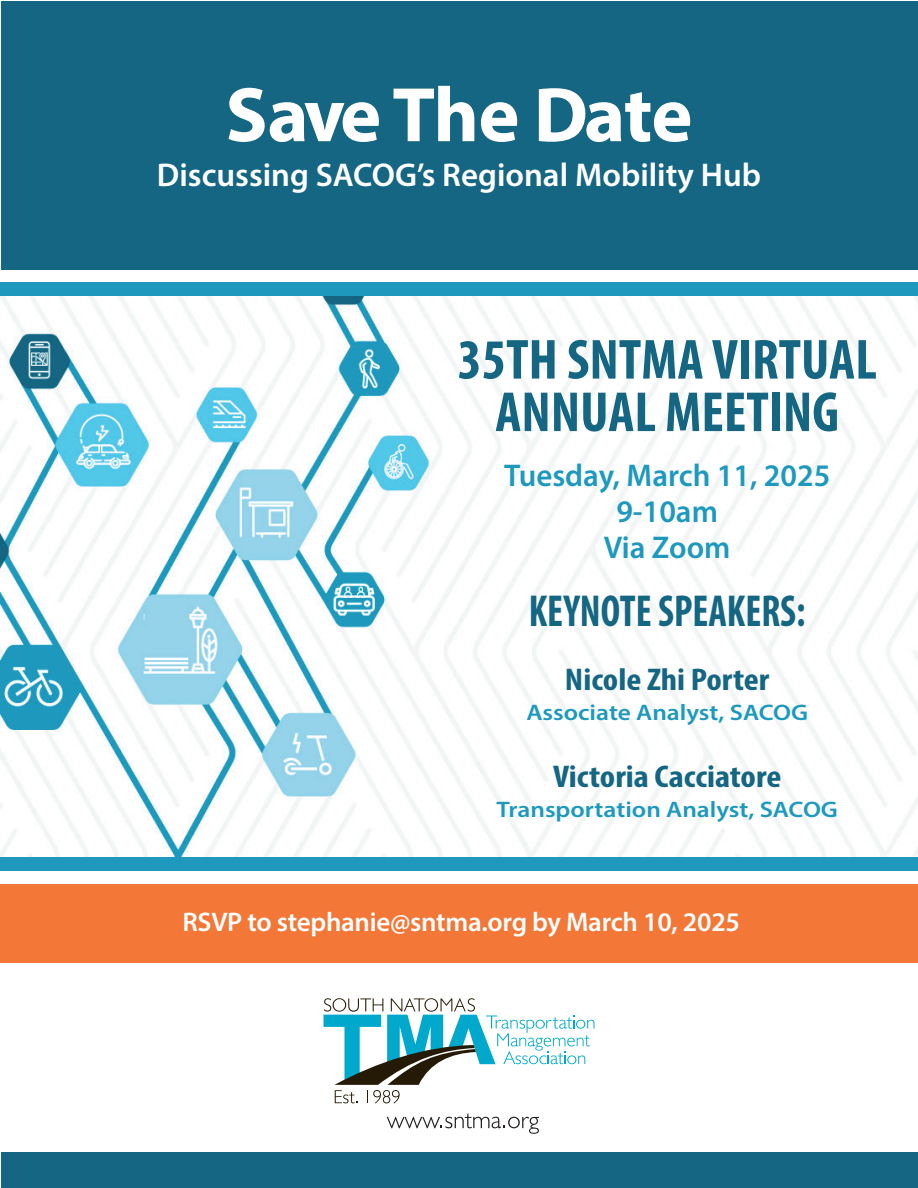
<style>
.page{position:relative;width:918px;height:1188px;background:#fff}
.page>*{position:absolute;margin:0;border:0;box-sizing:border-box;transform-origin:0 0}
.t1{font:700 78px "Myriad Pro";letter-spacing:-.02em;color:#fff}
.t2{font:700 condensed 57px/52.5px "Myriad Pro";color:#156683;text-align:center}
.t3{font:700 condensed 45px "Myriad Pro";color:#156683;scale:.9 1}
.t4{font:600 33px "Myriad Pro";color:#fff}
.t5{font:600 31.5px/36px "Myriad Pro";color:#1e99bd;text-align:center}
.t6{font:700 condensed 31.5px "Myriad Pro";color:#156683;scale:1.13 1}
.t7{font:600 27px "Myriad Pro";letter-spacing:-.01em;color:#fff}
.t8{font:600 22.5px "Myriad Pro";color:#1e99bd;scale:1.13 1}
</style>
<div class="page">
<div style="left:0;top:282px;width:918px;height:589px;background:#1e99bd"></div>
<img style="left:1px;top:296px;width:917px;height:560px">
<div style="left:2px;top:1153px;width:916px;height:35px;background:#156683"></div>
<div style="left:0;top:884px;width:918px;height:79px;background:#f37736"></div>
<div style="left:2px;top:1px;width:916px;height:268px;background:#156683"></div>
<svg style="left:324px;top:998px;width:270px;height:105px"></svg>
<svg style="left:387px;top:1113px;width:152px;height:21px"></svg>
<p class="t1" style="left:225px;top:64px;width:469px">Save The Date</p>
<p class="t4" style="left:157px;top:154px;width:606px">Discussing SACOG’s Regional Mobility Hub</p>
<p class="t2" style="left:458px;top:332px;width:421px">35TH SNTMA VIRTUAL<br>ANNUAL MEETING</p>
<p class="t5" style="left:504px;top:456px;width:328px">Tuesday, March 11, 2025<br>9-10am<br>Via Zoom</p>
<p class="t3" style="left:529px;top:583px;width:309px">KEYNOTE SPEAKERS:</p>
<p class="t6" style="left:565px;top:660px;width:182px">Nicole Zhi Porter</p>
<p class="t8" style="left:526px;top:698px;width:251px">Associate Analyst, SACOG</p>
<p class="t6" style="left:553px;top:757px;width:204px">Victoria Cacciatore</p>
<p class="t8" style="left:496px;top:795px;width:304px">Transportation Analyst, SACOG</p>
<p class="t7" style="left:183px;top:905px;width:559px">RSVP to stephanie@sntma.org by March 10, 2025</p>
</div>
